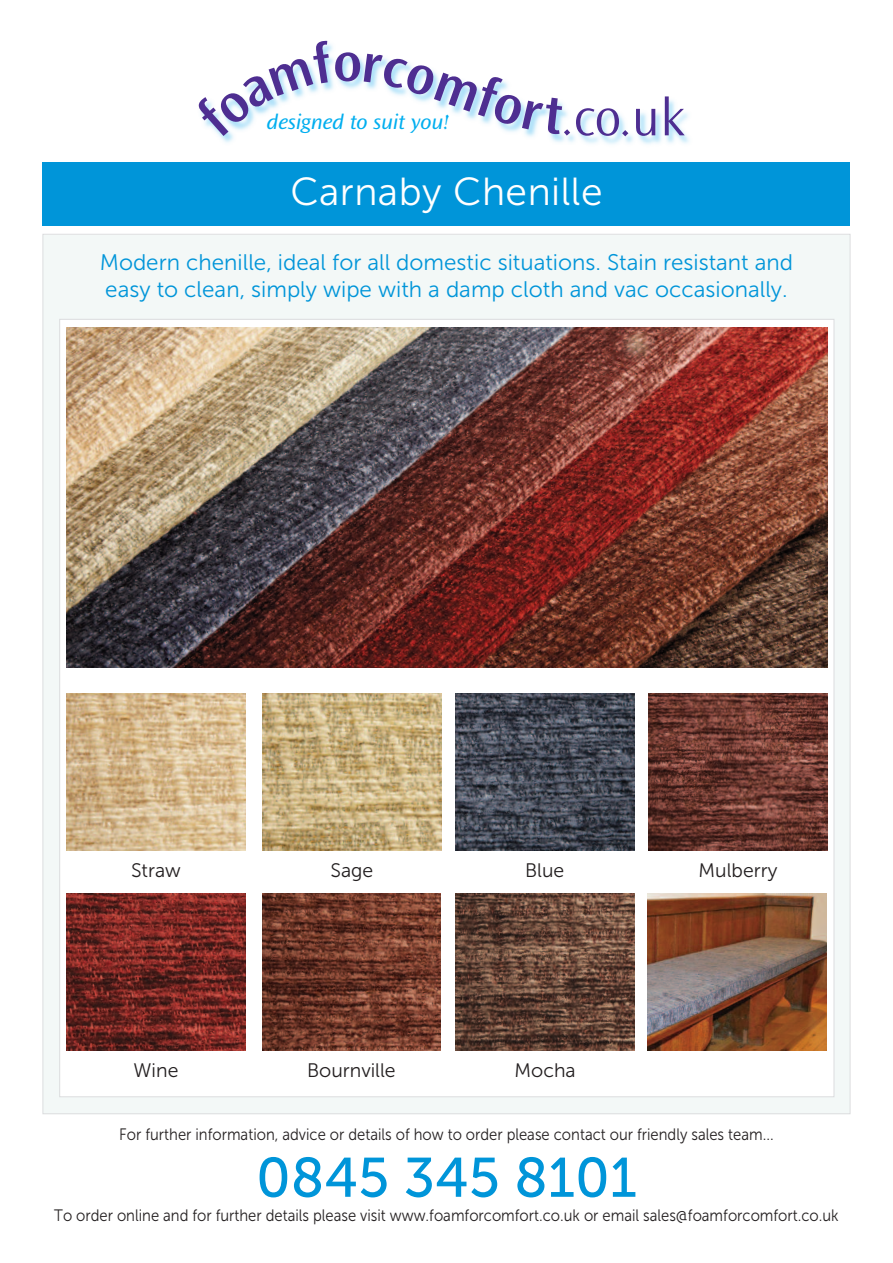
<style>
.page{position:relative;width:893px;height:1263px;background:#fff}
.page>*{position:absolute;margin:0;border:0;box-sizing:border-box;transform-origin:0 0}
.t1{font:56.55px "Ocean Sans MM 512 wt 475 wd";color:#4e2e91}
.t2{font:55.5px "Museo Sans 500";color:#0095d9}
.t3{font:53.7px "Ocean Sans MM 310 wt 475 wd";color:#4e2e91}
.t4{font:39px "Museo Sans 300";letter-spacing:.01em;color:#fff}
.t5{font:22.5px/27px "Museo Sans 300";color:#0095d9}
.t6{font:21.15px "Ocean Sans MM It 310 wt 800 wd";letter-spacing:.01em;color:#00aeef;scale:.86 1}
.t7{font:19.5px "Museo Sans 300";color:#231f20}
.t8{font:16.5px "Museo Sans 300";color:#231f20;scale:.9 1}
</style>
<div class="page">
<img style="left:222px;top:55px;width:467px;height:89px">
<div style="left:43px;top:235px;width:807px;height:878px;background:#f3f8f7"></div>
<div style="left:43px;top:162px;width:807px;height:63px;background:#0095d9"></div>
<div style="left:60px;top:320px;width:774px;height:776px;background:#fff"></div>
<img style="left:67px;top:693px;width:178px;height:157px">
<img style="left:263px;top:693px;width:178px;height:157px">
<img style="left:455px;top:693px;width:179px;height:157px">
<img style="left:649px;top:693px;width:178px;height:157px">
<img style="left:67px;top:893px;width:178px;height:157px">
<img style="left:262px;top:893px;width:179px;height:157px">
<img style="left:456px;top:893px;width:178px;height:157px">
<img style="left:648px;top:893px;width:178px;height:157px">
<img style="left:67px;top:327px;width:761px;height:341px">
<svg style="left:200px;top:44px;width:133px;height:95px"></svg>
<svg style="left:364px;top:55px;width:206px;height:81px"></svg>
<svg style="left:576px;top:108px;width:18px;height:28px"></svg>
<h1 class="t1" style="left:333px;top:40px;width:31px">o</h1>
<p class="t6" style="left:267px;top:114px;width:213px">designed to suit you!</p>
<h3 class="t3" style="left:594px;top:96px;width:92px">o.uk</h3>
<h3 class="t4" style="left:290px;top:169px;width:314px">Carnaby Chenille</h3>
<h3 class="t5" style="left:100px;top:251px;width:695px">Modern chenille, ideal for all domestic situations. Stain resistant and easy to clean, simply wipe with a damp cloth and vac occasionally.</h3>
<p class="t7" style="left:131px;top:863px;width:51px">Straw</p>
<p class="t7" style="left:331px;top:863px;width:44px">Sage</p>
<p class="t7" style="left:525px;top:863px;width:41px">Blue</p>
<p class="t7" style="left:699px;top:863px;width:80px">Mulberry</p>
<p class="t7" style="left:133px;top:1063px;width:46px">Wine</p>
<p class="t7" style="left:307px;top:1063px;width:90px">Bournville</p>
<p class="t7" style="left:515px;top:1063px;width:63px">Mocha</p>
<p class="t8" style="left:119px;top:1128px;width:729px">For further information, advice or details of how to order please contact our friendly sales team...</p>
<h2 class="t2" style="left:256px;top:1145px;width:382px">0845 345 8101</h2>
<p class="t8" style="left:54px;top:1209px;width:873px">To order online and for further details please visit www.foamforcomfort.co.uk or email sales@foamforcomfort.co.uk</p>
</div>
